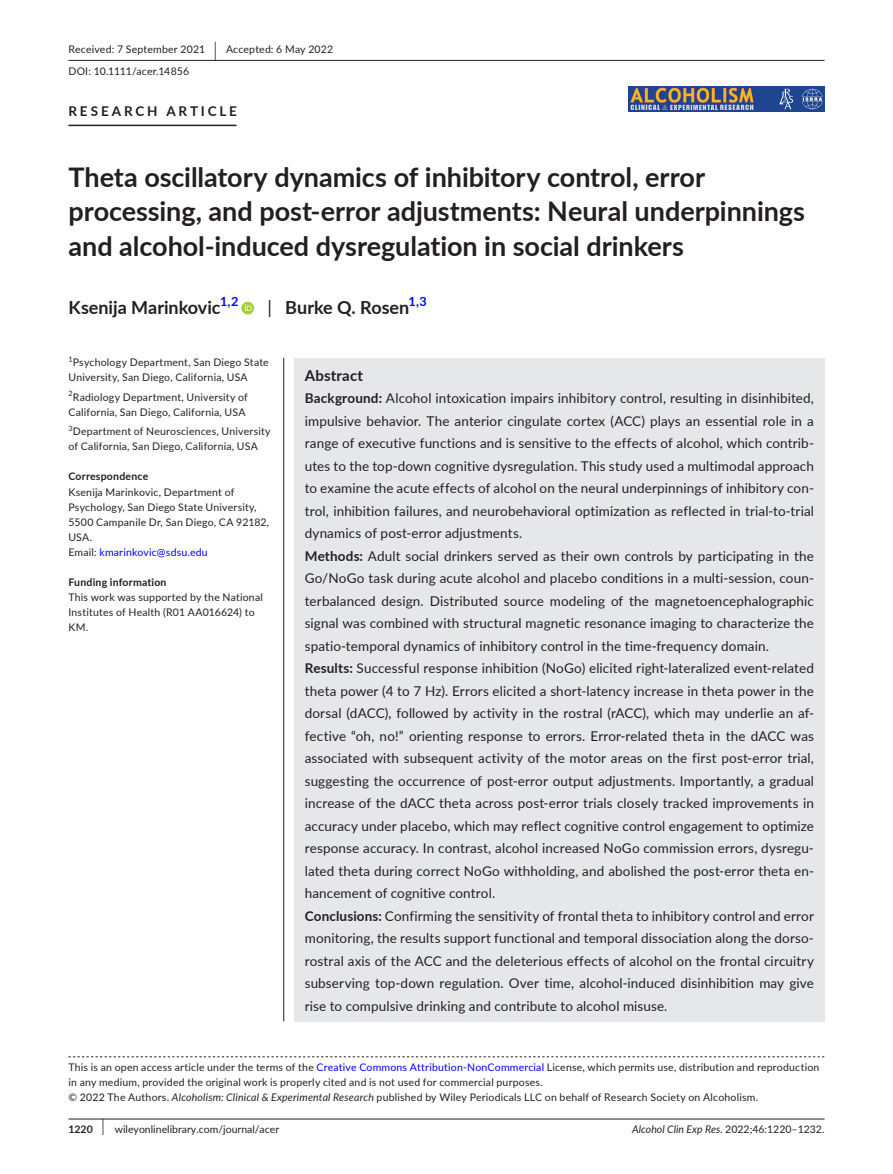
<style>
.page{position:relative;width:893px;height:1174px;background:#fff}
.page>*{position:absolute;margin:0;border:0;box-sizing:border-box;transform-origin:0 0}
.t1{font:700 27px/34.5px "Lato";color:#231f20}
.t2{font:700 18px "Lato";color:#231f20}
.t3{font:700 15px "Lato";letter-spacing:.015em;color:#231f20}
.t4{font:13.5px/22.5px "Lato";letter-spacing:.01em;color:#231f20}
.t5{font:700 13.5px "Lato";letter-spacing:.21em;color:#231f20}
.t6{font:700 12.6px "Lato";color:#00f}
.t7{font:10.5px/15px "Lato";letter-spacing:.02em;color:#231f20}
.t8{font:10.5px "Lato";color:#231f20}
.t9{font:italic 10.5px "Lato";color:#231f20}
.t10{font:700 10.5px "Lato";letter-spacing:.02em;color:#231f20}
.t11{font:7.35px "Lato";color:#231f20}
.s1{font-size:19.65px}
.s2{font-weight:400}
.s3{color:#00f}
.s4{font-weight:700}
.s5{font-style:italic}
.s6{font-size:17.4px}
.s7{font-style:normal}
</style>
<div class="page">
<hr style="left:68px;top:1118px;width:756px;height:1px;background:#231f20">
<img style="left:629px;top:86px;width:195px;height:26px">
<hr style="left:68px;top:60px;width:756px;height:1px;background:#231f20">
<hr style="left:68px;top:125px;width:169px;height:1px;background:#231f20">
<svg style="left:241px;top:302px;width:13px;height:12px"></svg>
<svg style="left:245px;top:304px;width:7px;height:7px"></svg>
<div style="left:294px;top:358px;width:530px;height:663px;background:#e6e7e9"></div>
<hr style="left:283px;top:358px;width:1px;height:663px;background:#231f20">
<svg style="left:68px;top:1056px;width:756px;height:1px"></svg>
<p class="t7" style="left:68px;top:38px;width:266px;line-height:21.8px">Received: 7 September 2021 <span class="s1">|</span> Accepted: 6 May 2022<br>DOI: 10.1111/acer.14856</p>
<p class="t5" style="left:68px;top:101px;width:170px">RESEARCH ARTICLE</p>
<h1 class="t1" style="left:68px;top:159px;width:738px">Theta oscillatory dynamics of inhibitory control, error processing, and post-error adjustments: Neural underpinnings and alcohol-induced dysregulation in social drinkers</h1>
<h2 class="t2" style="left:68px;top:295px;width:154px">Ksenija Marinkovic</h2>
<p class="t6" style="left:220px;top:292px;width:20px">1,2</p>
<h2 class="t2" style="left:268px;top:295px;width:143px"><span class="s2">|</span> Burke Q. Rosen</h2>
<p class="t6" style="left:408px;top:292px;width:20px">1,3</p>
<p class="t11" style="left:68px;top:354px;width:6px">1</p>
<p class="t7" style="left:68px;top:355px;width:202px;text-indent:4px">Psychology Department, San Diego State<br>University, San Diego, California, USA</p>
<p class="t11" style="left:68px;top:388px;width:6px">2</p>
<p class="t7" style="left:68px;top:389px;width:181px;text-align:center">Radiology Department, University of<br>California, San Diego, California, USA</p>
<p class="t7" style="left:68px;top:424px;width:204px"><sup>3</sup>Department of Neurosciences, University of California, San Diego, California, USA</p>
<p class="t10" style="left:68px;top:469px;width:81px">Correspondence</p>
<p class="t7" style="left:68px;top:484px;width:202px">Ksenija Marinkovic, Department of<br>Psychology, San Diego State University,<br>5500 Campanile Dr, San Diego, CA 92182,<br>USA.<br>Email: <span class="s3">kmarinkovic@sdsu.edu</span></p>
<p class="t10" style="left:68px;top:574px;width:100px">Funding information</p>
<p class="t7" style="left:68px;top:589px;width:196px">This work was supported by the National<br>Institutes of Health (R01 AA016624) to<br>KM.</p>
<p class="t3" style="left:305px;top:364px;width:60px">Abstract</p>
<p class="t4" style="left:305px;top:386px;width:511px"><span class="s4">Background:</span> Alcohol intoxication impairs inhibitory control, resulting in disinhibited, impulsive behavior. The anterior cingulate cortex (ACC) plays an essential role in a range of executive functions and is sensitive to the effects of alcohol, which contrib&shy;utes to the top-down cognitive dysregulation. This study used a multimodal approach to examine the acute effects of alcohol on the neural underpinnings of inhibitory con&shy;trol, inhibition failures, and neurobehavioral optimization as reflected in trial-to-trial dynamics of post-error adjustments.<br><span class="s4">Methods:</span> Adult social drinkers served as their own controls by participating in the Go/NoGo task during acute alcohol and placebo conditions in a multi-session, coun&shy;terbalanced design. Distributed source modeling of the magnetoencephalographic signal was combined with structural magnetic resonance imaging to characterize the spatio-temporal dynamics of inhibitory control in the time-frequency domain.<br><span class="s4">Results:</span> Successful response inhibition (NoGo) elicited right-lateralized event-related theta power (4 to 7 Hz). Errors elicited a short-latency increase in theta power in the dorsal (dACC), followed by activity in the rostral (rACC), which may underlie an af&shy;fective “oh, no!” orienting response to errors. Error-related theta in the dACC was associated with subsequent activity of the motor areas on the first post-error trial, suggesting the occurrence of post-error output adjustments. Importantly, a gradual increase of the dACC theta across post-error trials closely tracked improvements in accuracy under placebo, which may reflect cognitive control engagement to optimize response accuracy. In contrast, alcohol increased NoGo commission errors, dysregu&shy;lated theta during correct NoGo withholding, and abolished the post-error theta en&shy;hancement of cognitive control.<br><span class="s4">Conclusions:</span> Confirming the sensitivity of frontal theta to inhibitory control and error monitoring, the results support functional and temporal dissociation along the dorso&shy;rostral axis of the ACC and the deleterious effects of alcohol on the frontal circuitry subserving top-down regulation. Over time, alcohol-induced disinhibition may give rise to compulsive drinking and contribute to alcohol misuse.</p>
<p class="t7" style="left:68px;top:1059px;width:752px">This is an open access article under the terms of the <span class="s3">Creative Commons Attribution-NonCommercial</span> License, which permits use, distribution and reproduction in any medium, provided the original work is properly cited and is not used for commercial purposes.<br>© 2022 The Authors. <span class="s5">Alcoholism: Clinical &amp; Experimental Research</span> published by Wiley Periodicals LLC on behalf of Research Society on Alcoholism.</p>
<p class="t8" style="left:68px;top:1121px;width:212px"><span class="s4">1220</span> <span class="s6">|</span> wileyonlinelibrary.com/journal/acer</p>
<p class="t9" style="left:632px;top:1121px;width:194px">Alcohol Clin Exp Res. <span class="s7">2022;46:1220–1232.</span></p>
</div>
